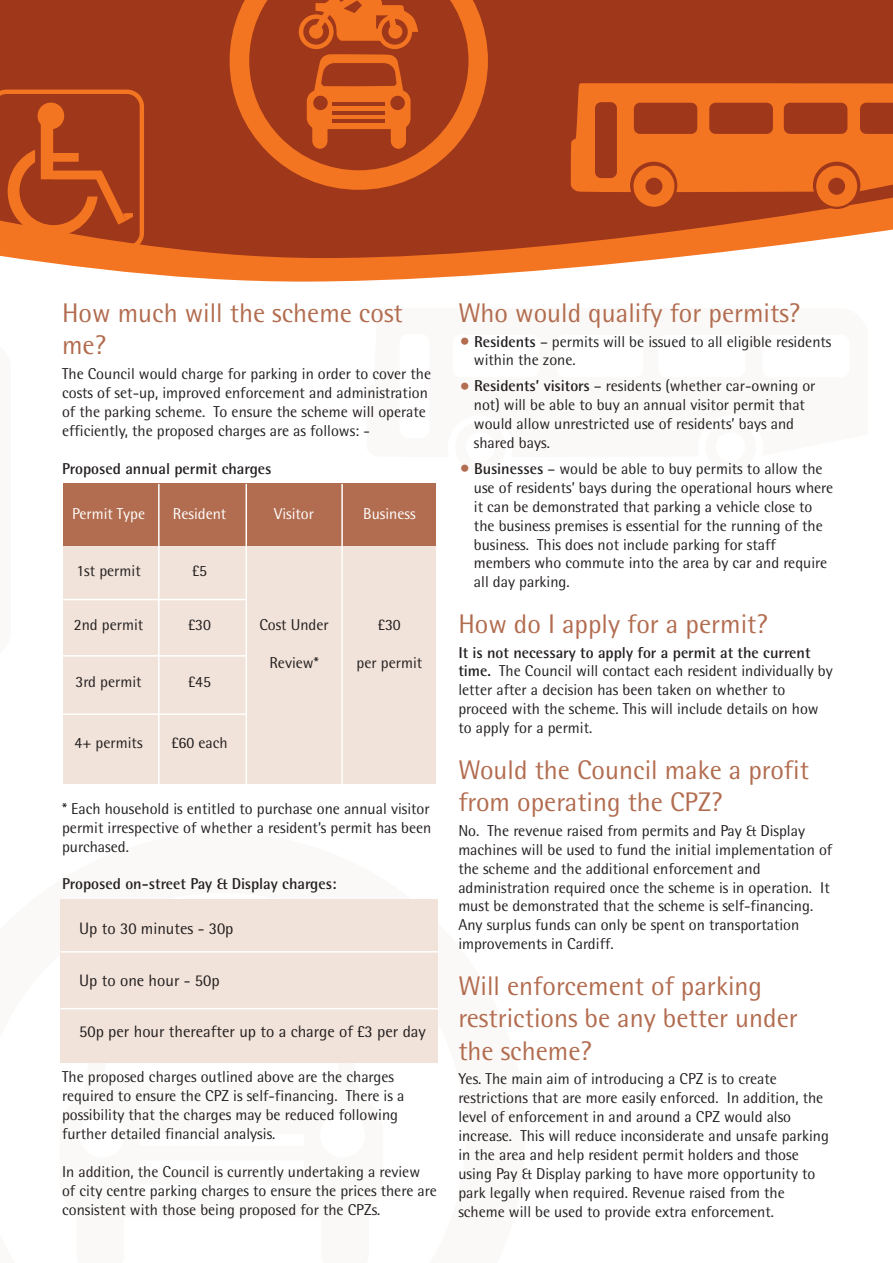
<style>
.page{position:relative;width:893px;height:1263px;background:#fff}
.page>*{position:absolute;margin:0;border:0;box-sizing:border-box;transform-origin:0 0}
.t1{font:27px/32.4px "Rotis Semi Sans";color:#b26c4f}
.t2{font:16.5px "Rotis Semi Sans";color:#231f20}
.t3{font:15.75px/18.9px "Rotis Semi Sans";color:#231f20}
.t4{font:700 15.75px "Rotis Semi Sans";color:#231f20}
.t5{font:15.75px "Rotis Semi Sans";color:#fff}
.s1{font-weight:700}
</style>
<div class="page">
<svg style="left:15px;top:258px;width:654px;height:24px;fill:#f47521"></svg>
<svg style="left:0;top:0;width:893px;height:258px;fill:#9f371a"></svg>
<svg style="left:0;top:90px;width:144px;height:160px"></svg>
<svg style="left:230px;top:0;width:258px;height:190px;fill:#9f371a"></svg>
<svg style="left:299px;top:0;width:119px;height:149px"></svg>
<svg style="left:571px;top:83px;width:322px;height:124px"></svg>
<div style="left:61px;top:899px;width:377px;height:163px;background:#f1e3d9"></div>
<div style="left:63px;top:483px;width:91px;height:64px;background:#b26c4f"></div>
<div style="left:154px;top:483px;width:91px;height:64px;background:#b26c4f"></div>
<div style="left:245px;top:483px;width:98px;height:64px;background:#b26c4f"></div>
<div style="left:343px;top:483px;width:93px;height:64px;background:#b26c4f"></div>
<div style="left:63px;top:547px;width:91px;height:53px;background:#f1e3d9"></div>
<div style="left:154px;top:547px;width:91px;height:53px;background:#f1e3d9"></div>
<div style="left:245px;top:547px;width:98px;height:53px;background:#f1e3d9"></div>
<div style="left:343px;top:547px;width:93px;height:53px;background:#f1e3d9"></div>
<div style="left:63px;top:600px;width:91px;height:57px;background:#f1e3d9"></div>
<div style="left:154px;top:600px;width:91px;height:57px;background:#f1e3d9"></div>
<div style="left:245px;top:600px;width:98px;height:57px;background:#f1e3d9"></div>
<div style="left:343px;top:600px;width:93px;height:57px;background:#f1e3d9"></div>
<div style="left:63px;top:657px;width:91px;height:61px;background:#f1e3d9"></div>
<div style="left:154px;top:657px;width:91px;height:61px;background:#f1e3d9"></div>
<div style="left:245px;top:657px;width:98px;height:61px;background:#f1e3d9"></div>
<div style="left:343px;top:657px;width:93px;height:61px;background:#f1e3d9"></div>
<div style="left:63px;top:718px;width:91px;height:66px;background:#f1e3d9"></div>
<div style="left:154px;top:718px;width:91px;height:66px;background:#f1e3d9"></div>
<div style="left:245px;top:718px;width:98px;height:66px;background:#f1e3d9"></div>
<div style="left:343px;top:718px;width:93px;height:66px;background:#f1e3d9"></div>
<hr style="left:158px;top:484px;width:2px;height:301px;background:#fff">
<hr style="left:246px;top:484px;width:1px;height:301px;background:#fff">
<hr style="left:341px;top:484px;width:2px;height:301px;background:#fff">
<hr style="left:63px;top:599px;width:184px;height:1px;background:#fff">
<hr style="left:63px;top:655px;width:184px;height:2px;background:#fff">
<hr style="left:63px;top:713px;width:184px;height:2px;background:#fff">
<hr style="left:61px;top:951px;width:377px;height:1px;background:#fff">
<hr style="left:61px;top:1008px;width:377px;height:1px;background:#fff">
<h1 class="t1" style="left:62px;top:299px;width:342px">How much will the scheme cost me?</h1>
<p class="t3" style="left:62px;top:366px;width:371px">The Council would charge for parking in order to cover the costs of set-up, improved enforcement and administration of the parking scheme. To ensure the scheme will operate efficiently, the proposed charges are as follows: -</p>
<p class="t4" style="left:62px;top:463px;width:211px">Proposed annual permit charges</p>
<p class="t5" style="left:72px;top:508px;width:74px">Permit Type</p>
<p class="t5" style="left:173px;top:508px;width:55px">Resident</p>
<p class="t5" style="left:274px;top:508px;width:41px">Visitor</p>
<p class="t5" style="left:363px;top:508px;width:54px">Business</p>
<p class="t3" style="left:76px;top:563px;width:66px">1st permit</p>
<p class="t3" style="left:192px;top:563px;width:16px">£5</p>
<p class="t3" style="left:74px;top:617px;width:71px">2nd permit</p>
<p class="t3" style="left:188px;top:617px;width:24px">£30</p>
<p class="t3" style="left:259px;top:617px;width:71px">Cost Under</p>
<p class="t3" style="left:378px;top:617px;width:24px">£30</p>
<p class="t3" style="left:75px;top:674px;width:68px">3rd permit</p>
<p class="t3" style="left:188px;top:674px;width:24px">£45</p>
<p class="t3" style="left:75px;top:735px;width:69px">4+ permits</p>
<p class="t3" style="left:172px;top:735px;width:58px">£60 each</p>
<p class="t3" style="left:269px;top:655px;width:51px">Review*</p>
<p class="t3" style="left:357px;top:655px;width:67px">per permit</p>
<p class="t3" style="left:62px;top:800px;width:371px;text-align:justify">* Each household is entitled to purchase one annual visitor permit irrespective of whether a resident’s permit has been purchased.</p>
<p class="t4" style="left:62px;top:878px;width:276px">Proposed on-street Pay &amp; Display charges:</p>
<p class="t2" style="left:79px;top:922px;width:156px">Up to 30 minutes - 30p</p>
<p class="t2" style="left:79px;top:975px;width:142px">Up to one hour - 50p</p>
<p class="t2" style="left:79px;top:1026px;width:348px">50p per hour thereafter up to a charge of £3 per day</p>
<p class="t3" style="left:62px;top:1069px;width:344px">The proposed charges outlined above are the charges required to ensure the CPZ is self-financing. There is a possibility that the charges may be reduced following further detailed financial analysis.</p>
<p class="t3" style="left:62px;top:1164px;width:376px">In addition, the Council is currently undertaking a review of city centre parking charges to ensure the prices there are consistent with those being proposed for the CPZs.</p>
<h1 class="t1" style="left:458px;top:299px;width:343px">Who would qualify for permits?</h1>
<p class="t3" style="left:474px;top:333px;width:359px"><span class="s1">Residents</span> – permits will be issued to all eligible residents within the zone.</p>
<p class="t3" style="left:474px;top:378px;width:343px"><span class="s1">Residents’ visitors</span> – residents (whether car-owning or not) will be able to buy an annual visitor permit that would allow unrestricted use of residents’ bays and shared bays.</p>
<p class="t3" style="left:474px;top:461px;width:361px"><span class="s1">Businesses</span> – would be able to buy permits to allow the use of residents’ bays during the operational hours where it can be demonstrated that parking a vehicle close to the business premises is essential for the running of the business. This does not include parking for staff members who commute into the area by car and require all day parking.</p>
<h1 class="t1" style="left:458px;top:610px;width:311px">How do I apply for a permit?</h1>
<p class="t3" style="left:458px;top:644px;width:376px"><span class="s1">It is not necessary to apply for a permit at the current time.</span> The Council will contact each resident individually by letter after a decision has been taken on whether to proceed with the scheme. This will include details on how to apply for a permit.</p>
<h1 class="t1" style="left:458px;top:756px;width:352px">Would the Council make a profit from operating the CPZ?</h1>
<p class="t3" style="left:458px;top:822px;width:375px">No. The revenue raised from permits and Pay &amp; Display machines will be used to fund the initial implementation of the scheme and the additional enforcement and administration required once the scheme is in operation. It must be demonstrated that the scheme is self-financing.<br>Any surplus funds can only be spent on transportation improvements in Cardiff.</p>
<h1 class="t1" style="left:458px;top:972px;width:341px">Will enforcement of parking restrictions be any better under the scheme?</h1>
<p class="t3" style="left:458px;top:1071px;width:372px">Yes. The main aim of introducing a CPZ is to create restrictions that are more easily enforced. In addition, the level of enforcement in and around a CPZ would also increase. This will reduce inconsiderate and unsafe parking in the area and help resident permit holders and those using Pay &amp; Display parking to have more opportunity to park legally when required. Revenue raised from the scheme will be used to provide extra enforcement.</p>
</div>
